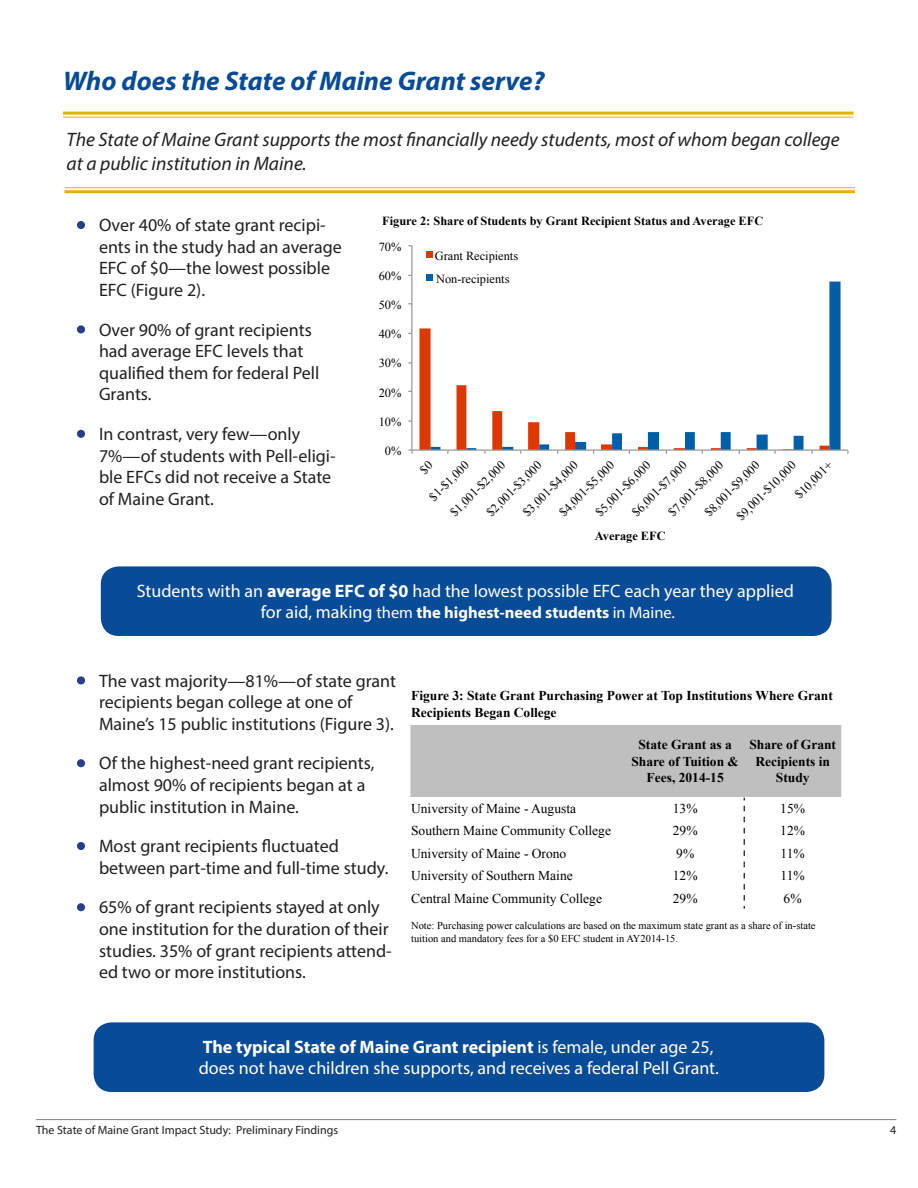
<style>
.page{position:relative;width:918px;height:1188px;background:#fff}
.page>*{position:absolute;margin:0;border:0;box-sizing:border-box;transform-origin:0 0}
.Subsection_titles{font:italic 700 27px "Myriad Pro";color:#084b96}
.Section_Titles{font:italic 19.5px "Myriad Pro";color:#231f20}
.t1{font:18px/21.6px "Myriad Pro";color:#231f20}
.t2{font:18px "Myriad Pro";color:#fff}
.t3{font:700 18px "Myriad Pro";color:#fff}
.t4{font:700 16.5px "Myriad Pro";color:#fff}
.t5{font:13.5px "Times New Roman";color:#000}
.t6{font:700 13.5px/16.2px "Times New Roman";color:#000;text-align:center}
.t7{font:12.3px/23.4px "Times New Roman";color:#000}
.t8{font:700 12.3px "Times New Roman";color:#000}
.t9{font:12px "Myriad Pro";color:#231f20}
.t10{font:10.5px/12.6px "Times New Roman";color:#000}
.s1{font-size:24px;color:#253f8e}
.s2{font-weight:700}
.s3{font-weight:400;font-size:18px}
.s4{font-weight:400}
</style>
<div class="page">
<hr style="left:36px;top:1119px;width:860px;height:1px;background:#828487">
<div style="left:77px;top:221px;width:8px;height:8px;border:3px solid #253f8e;border-radius:50%"></div>
<div style="left:77px;top:325px;width:8px;height:8px;border:3px solid #253f8e;border-radius:50%"></div>
<div style="left:77px;top:430px;width:8px;height:8px;border:3px solid #253f8e;border-radius:50%"></div>
<div style="left:77px;top:676px;width:8px;height:8px;border:3px solid #253f8e;border-radius:50%"></div>
<div style="left:77px;top:759px;width:8px;height:8px;border:3px solid #253f8e;border-radius:50%"></div>
<div style="left:77px;top:842px;width:8px;height:8px;border:3px solid #253f8e;border-radius:50%"></div>
<div style="left:77px;top:903px;width:8px;height:8px;border:3px solid #253f8e;border-radius:50%"></div>
<hr style="left:63px;top:112px;width:791px;height:3px;background:#e6b200">
<hr style="left:63px;top:117px;width:791px;height:1px;background:#e6b200">
<hr style="left:64px;top:187px;width:791px;height:1px;background:#e6b200">
<hr style="left:64px;top:190px;width:791px;height:3px;background:#e6b200">
<svg style="left:419px;top:328px;width:12px;height:121px"></svg>
<svg style="left:431px;top:282px;width:410px;height:167px"></svg>
<hr style="left:411px;top:246px;width:1px;height:204px;background:#979797">
<hr style="left:412px;top:449px;width:436px;height:2px;background:#979797">
<svg style="left:408px;top:449px;width:5px;height:5px"></svg>
<svg style="left:426px;top:251px;width:6px;height:6px"></svg>
<div style="left:426px;top:274px;width:6px;height:7px;background:#005fa6"></div>
<div style="left:94px;top:1022px;width:730px;height:70px;background:#084b96;border-radius:18px"></div>
<svg style="left:410px;top:725px;width:431px;height:184px"></svg>
<div style="left:101px;top:566px;width:731px;height:70px;background:#084b96;border-radius:18px"></div>
<p class="Subsection_titles" style="left:63px;top:64px;width:483px">Who does the State of Maine Grant serve?</p>
<p class="Section_Titles" style="left:67px;top:128px;width:775px">The State of Maine Grant supports the most financially needy students, most of whom began college</p>
<p class="Section_Titles" style="left:67px;top:151px;width:242px">at a public institution in Maine.</p>
<p class="t1" style="left:99px;top:214px;width:244px;text-indent:-21px"><span class="s1">•</span> Over 40% of state grant recipi&shy;ents in the study had an average<br>EFC of $0—the lowest possible<br>EFC (Figure 2).</p>
<p class="t1" style="left:99px;top:319px;width:222px;text-indent:-21px"><span class="s1">•</span> Over 90% of grant recipients had average EFC levels that qualified them for federal Pell<br>Grants.</p>
<p class="t1" style="left:99px;top:423px;width:238px;text-indent:-21px"><span class="s1">•</span> In contrast, very few—only<br>7%—of students with Pell-eligi&shy;ble EFCs did not receive a State of Maine Grant.</p>
<p class="t8" style="left:382px;top:213px;width:383px">Figure 2: Share of Students by Grant Recipient Status and Average EFC</p>
<p class="t7" style="left:435px;top:244px;width:85px">Grant Recipients<br>Non-recipients</p>
<p class="t7" style="left:379px;top:235px;width:24px">70%</p>
<p class="t7" style="left:379px;top:264px;width:24px">60%</p>
<p class="t7" style="left:379px;top:293px;width:24px">50%</p>
<p class="t7" style="left:379px;top:322px;width:24px">40%</p>
<p class="t7" style="left:379px;top:351px;width:24px">30%</p>
<p class="t7" style="left:379px;top:381px;width:24px">20%</p>
<p class="t7" style="left:379px;top:410px;width:24px">10%</p>
<p class="t7" style="left:385px;top:439px;width:18px">0%</p>
<p class="t7" style="left:423px;top:490px;width:52px;rotate:-45deg">$1-$1,000</p>
<p class="t7" style="left:730px;top:510px;width:80px;rotate:-45deg">$9,001-$10,000</p>
<p class="t7" style="left:444px;top:506px;width:73px;rotate:-45deg">$1,001-$2,000</p>
<p class="t7" style="left:480px;top:506px;width:73px;rotate:-45deg">$2,001-$3,000</p>
<p class="t7" style="left:517px;top:506px;width:73px;rotate:-45deg">$3,001-$4,000</p>
<p class="t7" style="left:553px;top:506px;width:73px;rotate:-45deg">$4,001-$5,000</p>
<p class="t7" style="left:589px;top:506px;width:73px;rotate:-45deg">$5,001-$6,000</p>
<p class="t7" style="left:626px;top:506px;width:73px;rotate:-45deg">$6,001-$7,000</p>
<p class="t7" style="left:662px;top:506px;width:73px;rotate:-45deg">$7,001-$8,000</p>
<p class="t7" style="left:698px;top:506px;width:73px;rotate:-45deg">$8,001-$9,000</p>
<p class="t7" style="left:789px;top:488px;width:49px;rotate:-45deg">$10,001+</p>
<p class="t8" style="left:595px;top:527px;width:72px">Average EFC</p>
<p class="t2" style="left:137px;top:580px;width:659px">Students with an <span class="s2">average EFC of $0</span> had the lowest possible EFC each year they applied</p>
<p class="t4" style="left:261px;top:602px;width:416px"><span class="s3">for aid, making</span> <span class="s4">them</span> the highest-need students <span class="s4">in Maine.</span></p>
<p class="t1" style="left:99px;top:670px;width:299px;text-indent:-21px"><span class="s1">•</span> The vast majority—81%—of state grant recipients began college at one of<br>Maine’s 15 public institutions (Figure 3).</p>
<p class="t1" style="left:99px;top:752px;width:277px;text-indent:-21px"><span class="s1">•</span> Of the highest-need grant recipients, almost 90% of recipients began at a public institution in Maine.</p>
<p class="t1" style="left:99px;top:835px;width:291px;text-indent:-21px"><span class="s1">•</span> Most grant recipients fluctuated between part-time and full-time study.</p>
<p class="t1" style="left:99px;top:896px;width:294px;text-indent:-21px"><span class="s1">•</span> 65% of grant recipients stayed at only one institution for the duration of their studies. 35% of grant recipients attend&shy;ed two or more institutions.</p>
<p class="t6" style="left:411px;top:687px;width:423px;text-align:left">Figure 3: State Grant Purchasing Power at Top Institutions Where Grant<br>Recipients Began College</p>
<p class="t6" style="left:631px;top:736px;width:109px">State Grant as a<br>Share of Tuition &amp;<br>Fees, 2014-15</p>
<p class="t6" style="left:749px;top:736px;width:88px">Share of Grant<br>Recipients in<br>Study</p>
<p class="t5" style="left:411px;top:799px;width:166px">University of Maine - Augusta</p>
<p class="t5" style="left:673px;top:799px;width:26px">13%</p>
<p class="t5" style="left:780px;top:799px;width:26px">15%</p>
<p class="t5" style="left:411px;top:822px;width:201px">Southern Maine Community College</p>
<p class="t5" style="left:673px;top:822px;width:26px">29%</p>
<p class="t5" style="left:780px;top:822px;width:26px">12%</p>
<p class="t5" style="left:411px;top:844px;width:157px">University of Maine - Orono</p>
<p class="t5" style="left:676px;top:844px;width:19px">9%</p>
<p class="t5" style="left:781px;top:844px;width:26px">11%</p>
<p class="t5" style="left:411px;top:867px;width:163px">University of Southern Maine</p>
<p class="t5" style="left:673px;top:867px;width:26px">12%</p>
<p class="t5" style="left:781px;top:867px;width:26px">11%</p>
<p class="t5" style="left:411px;top:889px;width:192px">Central Maine Community College</p>
<p class="t5" style="left:673px;top:889px;width:26px">29%</p>
<p class="t5" style="left:784px;top:889px;width:19px">6%</p>
<p class="t10" style="left:411px;top:919px;width:406px">Note: Purchasing power calculations are based on the maximum state grant as a share of in-state tuition and mandatory fees for a $0 EFC student in AY2014-15.</p>
<p class="t3" style="left:203px;top:1035px;width:512px">The typical State of Maine Grant recipient <span class="s4">is female, under age 25,</span></p>
<p class="t2" style="left:199px;top:1057px;width:522px">does not have children she supports, and receives a federal Pell Grant.</p>
<p class="t9" style="left:36px;top:1123px;width:304px">The State of Maine Grant Impact Study: Preliminary Findings</p>
<p class="t9" style="left:890px;top:1123px;width:8px">4</p>
</div>
